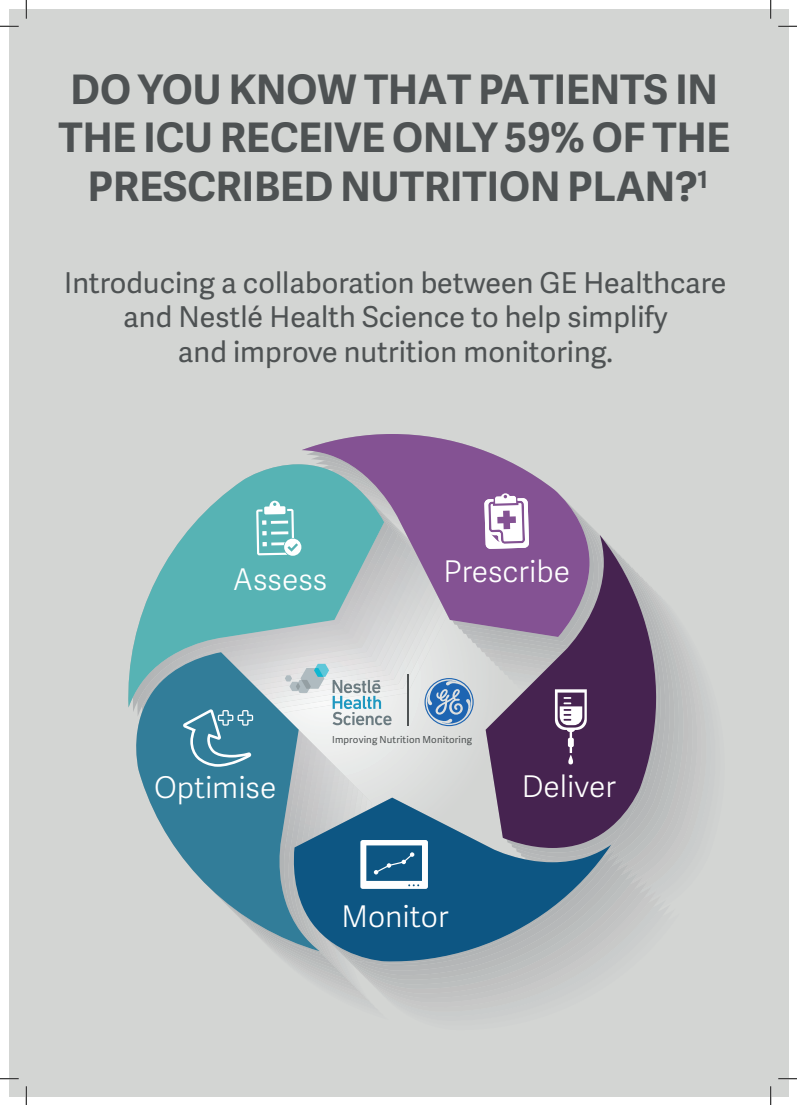
<style>
.page{position:relative;width:797px;height:1105px;background:#fff}
.page>*{position:absolute;margin:0;border:0;box-sizing:border-box;transform-origin:0 0}
.t1{font:700 40.75px/48.9px "Adelle Sans";color:#4e5253;text-align:center}
.t2{font:300 29.88px "Adelle Sans";color:#fff}
.t3{font:28.75px/34.5px "Adelle Sans";color:#4e5253;text-align:center}
.t4{font:9.62px "Adelle Sans";letter-spacing:.015em;color:#4e5253}
</style>
<div class="page">
<div style="left:9px;top:9px;width:779px;height:1087px;background:#d3d5d3"></div>
<svg style="left:302px;top:434px;width:251px;height:55px;fill:#845293"></svg>
<svg style="left:128px;top:464px;width:256px;height:243px"></svg>
<svg style="left:130px;top:652px;width:53px;height:206px;fill:#327d99"></svg>
<svg style="left:183px;top:489px;width:524px;height:523px"></svg>
<svg style="left:0;top:25px;width:19px;height:2px"></svg>
<svg style="left:778px;top:25px;width:19px;height:2px"></svg>
<svg style="left:0;top:1078px;width:19px;height:1px"></svg>
<svg style="left:778px;top:1078px;width:19px;height:1px"></svg>
<svg style="left:25px;top:0;width:2px;height:19px"></svg>
<svg style="left:25px;top:1086px;width:2px;height:19px"></svg>
<svg style="left:770px;top:0;width:1px;height:19px"></svg>
<svg style="left:770px;top:1086px;width:1px;height:19px"></svg>
<h1 class="t1" style="left:58px;top:65px;width:673px">DO YOU KNOW THAT PATIENTS IN<br>THE ICU RECEIVE ONLY 59% OF THE<br>PRESCRIBED NUTRITION PLAN?<sup>1</sup></h1>
<p class="t3" style="left:64px;top:266px;width:664px">Introducing a collaboration between GE Healthcare and Nestlé Health Science to help simplify<br>and improve nutrition monitoring.</p>
<p class="t2" style="left:233px;top:562px;width:96px">Assess</p>
<p class="t2" style="left:443px;top:554px;width:128px">Prescribe</p>
<p class="t2" style="left:154px;top:771px;width:124px">Optimise</p>
<p class="t4" style="left:332px;top:734px;width:141px">Improving Nutrition Monitoring</p>
<p class="t2" style="left:341px;top:899px;width:109px">Monitor</p>
<p class="t2" style="left:521px;top:770px;width:96px">Deliver</p>
</div>
